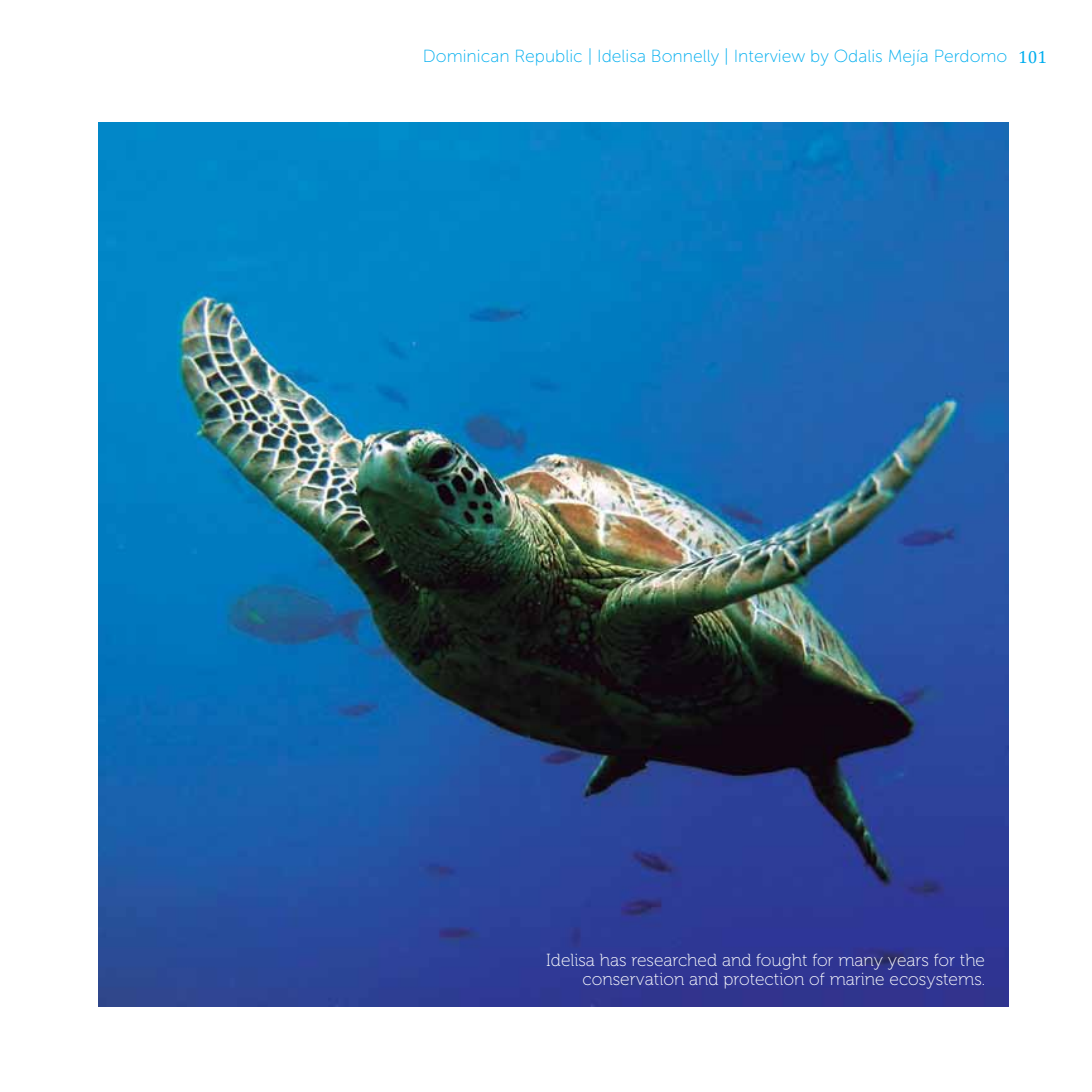
<style>
.page{position:relative;width:1092px;height:1092px;background:#fff}
.page>*{position:absolute;margin:0;border:0;box-sizing:border-box;transform-origin:0 0}
.t1{font:17.5px/19.2px "Museo 100";color:#fff;text-align:right}
.t2{font:17.5px "Museo Sans 100";color:#00aeef}
.t3{font:17.5px "Cambria";color:#00aeef}
</style>
<div class="page">
<img style="left:98px;top:122px;width:910px;height:884px">
<p class="t2" style="left:423px;top:47px;width:586px">Dominican Republic | Idelisa Bonnelly | Interview by Odalis Mejía Perdomo</p>
<p class="t3" style="left:1017px;top:46px;width:31px">101</p>
<p class="t1" style="left:546px;top:950px;width:440px">Idelisa has researched and fought for many years for the conservation and protection of marine ecosystems.</p>
</div>
